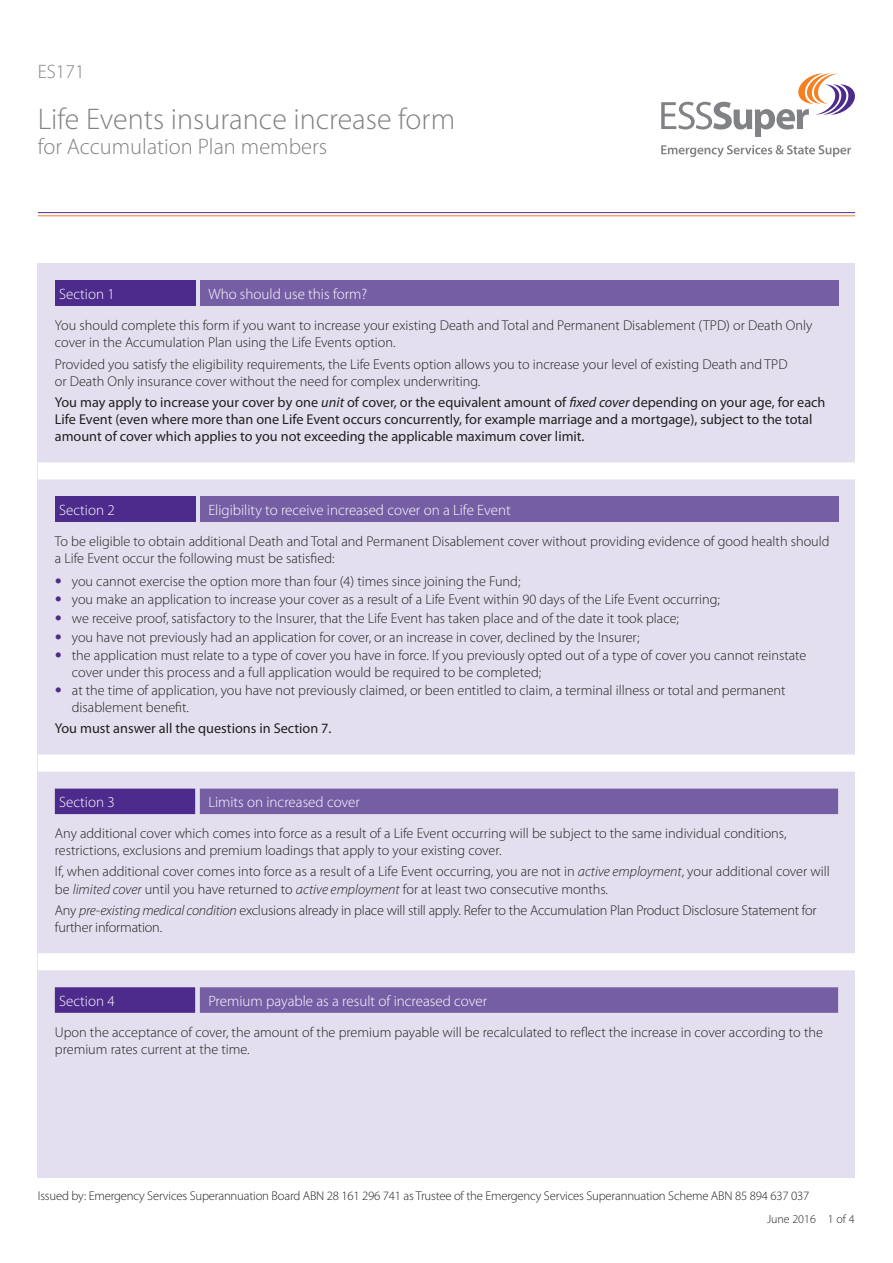
<style>
.page{position:relative;width:893px;height:1263px;background:#fff}
.page>*{position:absolute;margin:0;border:0;box-sizing:border-box;transform-origin:0 0}
.t1{font:300 30px "Myriad Pro";color:#808285}
.t2{font:300 22.5px "Myriad Pro";color:#808285}
.t3{font:300 19.5px "Myriad Pro";color:#808285}
.t4{font:300 15px "Myriad Pro";color:#fff}
.t5{font:300 14.25px/17.1px "Myriad Pro";color:#231f20}
.t6{font:14.25px/17.1px "Myriad Pro";color:#231f20}
.t7{font:300 12.75px "Myriad Pro";letter-spacing:-.015em;color:#231f20}
.t8{font:300 12px "Myriad Pro";color:#231f20}
.s1{font-style:italic}
.s2{font-family:"Helvetica Neue";font-weight:200;font-style:italic;color:#4d2b8c}
</style>
<div class="page">
<svg style="left:661px;top:73px;width:194px;height:64px"></svg>
<svg style="left:661px;top:145px;width:190px;height:12px"></svg>
<div style="left:38px;top:264px;width:817px;height:914px;background:#e4dfee"></div>
<hr style="left:38px;top:212px;width:817px;height:1px;background:#4d2b8c">
<hr style="left:38px;top:215px;width:817px;height:1px;background:#f57f21">
<div style="left:55px;top:281px;width:140px;height:25px;background:#4d2b8c"></div>
<div style="left:200px;top:281px;width:638px;height:25px;background:#765ea5"></div>
<div style="left:38px;top:462px;width:817px;height:17px;background:#fff"></div>
<div style="left:55px;top:496px;width:140px;height:26px;background:#4d2b8c"></div>
<div style="left:200px;top:496px;width:638px;height:26px;background:#765ea5"></div>
<div style="left:38px;top:754px;width:817px;height:17px;background:#fff"></div>
<svg style="left:38px;top:789px;width:817px;height:224px"></svg>
<h3 class="t3" style="left:38px;top:60px;width:48px">ES171</h3>
<h1 class="t1" style="left:38px;top:101px;width:419px">Life Events insurance increase form</h1>
<h2 class="t2" style="left:38px;top:133px;width:291px">for Accumulation Plan members</h2>
<p class="t4" style="left:59px;top:285px;width:57px">Section 1</p>
<p class="t4" style="left:208px;top:285px;width:160px">Who should use this form?</p>
<p class="t5" style="left:55px;top:317px;width:759px">You should complete this form if you want to increase your existing Death and Total and Permanent Disablement (TPD) or Death Only cover in the Accumulation Plan using the Life Events option.</p>
<p class="t5" style="left:55px;top:355px;width:734px">Provided you satisfy the eligibility requirements, the Life Events option allows you to increase your level of existing Death and TPD or Death Only insurance cover without the need for complex underwriting.</p>
<p class="t6" style="left:55px;top:393px;width:772px">You may apply to increase your cover by one <span class="s1">unit</span> of cover, or the equivalent amount of <span class="s1">fixed cover</span> depending on your age, for each<br>Life Event (even where more than one Life Event occurs concurrently, for example marriage and a mortgage), subject to the total amount of cover which applies to you not exceeding the applicable maximum cover limit.</p>
<p class="t4" style="left:59px;top:501px;width:57px">Section 2</p>
<p class="t4" style="left:208px;top:501px;width:304px">Eligibility to receive increased cover on a Life Event</p>
<p class="t5" style="left:55px;top:532px;width:776px">To be eligible to obtain additional Death and Total and Permanent Disablement cover without providing evidence of good health should a Life Event occur the following must be satisfied:</p>
<p class="t5" style="left:55px;top:572px;width:467px"><span class="s2">•</span> you cannot exercise the option more than four (4) times since joining the Fund;</p>
<p class="t5" style="left:55px;top:591px;width:667px"><span class="s2">•</span> you make an application to increase your cover as a result of a Life Event within 90 days of the Life Event occurring;</p>
<p class="t5" style="left:55px;top:610px;width:626px"><span class="s2">•</span> we receive proof, satisfactory to the Insurer, that the Life Event has taken place and of the date it took place;</p>
<p class="t5" style="left:55px;top:628px;width:586px"><span class="s2">•</span> you have not previously had an application for cover, or an increase in cover, declined by the Insurer;</p>
<p class="t5" style="left:72px;top:647px;width:736px;line-height:16.5px;text-indent:-17px"><span class="s2">•</span> the application must relate to a type of cover you have in force. If you previously opted out of a type of cover you cannot reinstate cover under this process and a full application would be required to be completed;</p>
<p class="t5" style="left:72px;top:682px;width:715px;line-height:16.5px;text-indent:-17px"><span class="s2">•</span> at the time of application, you have not previously claimed, or been entitled to claim, a terminal illness or total and permanent disablement benefit.</p>
<p class="t6" style="left:55px;top:720px;width:278px">You must answer all the questions in Section 7.</p>
<p class="t4" style="left:59px;top:793px;width:57px">Section 3</p>
<p class="t4" style="left:208px;top:793px;width:153px">Limits on increased cover</p>
<p class="t5" style="left:55px;top:824px;width:733px">Any additional cover which comes into force as a result of a Life Event occurring will be subject to the same individual conditions, restrictions, exclusions and premium loadings that apply to your existing cover.</p>
<p class="t5" style="left:55px;top:863px;width:776px">If, when additional cover comes into force as a result of a Life Event occurring, you are not in <span class="s1">active employment</span>, your additional cover will be <span class="s1">limited cover</span> until you have returned to <span class="s1">active employment</span> for at least two consecutive months.</p>
<p class="t5" style="left:55px;top:901px;width:763px">Any <span class="s1">pre-existing medical condition</span> exclusions already in place will still apply. Refer to the Accumulation Plan Product Disclosure Statement for further information.</p>
<p class="t4" style="left:59px;top:992px;width:57px">Section 4</p>
<p class="t4" style="left:208px;top:992px;width:280px">Premium payable as a result of increased cover</p>
<p class="t5" style="left:55px;top:1023px;width:770px">Upon the acceptance of cover, the amount of the premium payable will be recalculated to reflect the increase in cover according to the premium rates current at the time.</p>
<p class="t7" style="left:38px;top:1188px;width:773px">Issued by: Emergency Services Superannuation Board ABN 28 161 296 741 as Trustee of the Emergency Services Superannuation Scheme ABN 85 894 637 037</p>
<p class="t8" style="left:767px;top:1211px;width:89px">June 2016 1 of 4</p>
</div>
